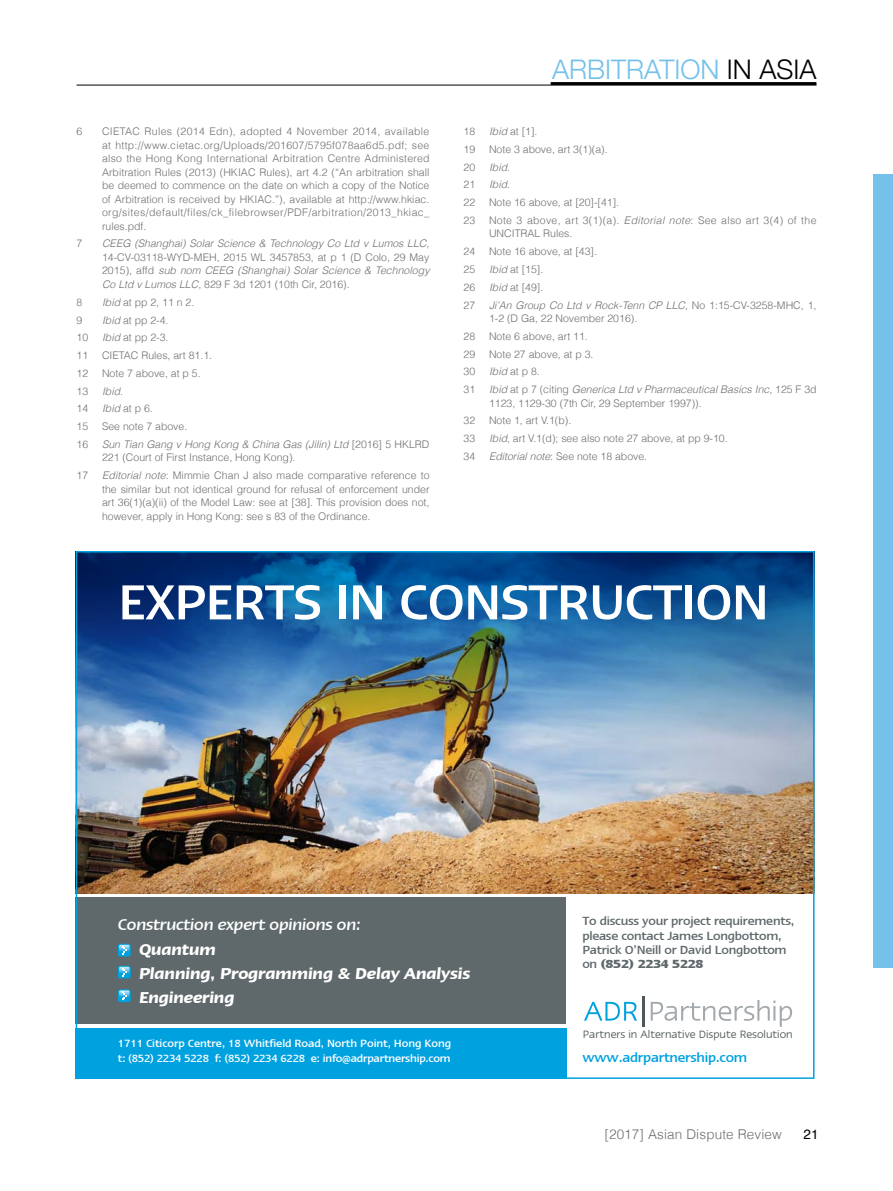
<style>
.page{position:relative;width:893px;height:1191px;background:#fff}
.page>*{position:absolute;margin:0;border:0;box-sizing:border-box;transform-origin:0 0}
.t1{font:500 56.55px "Linotype Ergo";letter-spacing:-.025em;color:#fff}
.t2{font:300 27px "Helvetica Neue";color:#74c1ec}
.t3{font:italic 600 17.85px/23.9px "Linotype Ergo";letter-spacing:-.02em;color:#fff}
.t4{font:italic 500 17.85px "Linotype Ergo";letter-spacing:-.02em;color:#fff}
.t5{font:500 14.85px "Linotype Ergo";letter-spacing:-.02em;color:#00a1df}
.t6{font:300 13.5px "Helvetica";letter-spacing:.01em;color:#6d6e71}
.t7{font:13.5px "Helvetica";color:#000}
.t8{font:500 13.35px/14.1px "Linotype Ergo";letter-spacing:-.02em;color:#5f686b}
.t9{font:12.3px "Linotype Ergo";color:#4f5858}
.t10{font:500 11.85px/14.9px "Linotype Ergo";letter-spacing:-.005em;color:#fff}
.t11{font:300 10.5px/13.5px "Helvetica";color:#6d6e71}
.t12{font:italic 300 10.5px/13.5px "Helvetica";letter-spacing:.005em;color:#6d6e71;text-align:justify}
.t13{font:300 10.5px/17.7px "Helvetica";letter-spacing:.03em;color:#6d6e71}
.s1{font-style:normal}
.s2{font-style:italic}
.s3{color:#000}
.s4{font-weight:700}
</style>
<div class="page">
<hr style="left:77px;top:85px;width:739px;height:1px;background:#000">
<hr style="left:551px;top:82px;width:265px;height:3px;background:#000">
<div style="left:873px;top:174px;width:20px;height:794px;background:#74c1ec"></div>
<div style="left:76px;top:897px;width:490px;height:127px;background:#5f686b"></div>
<div style="left:76px;top:1028px;width:491px;height:50px;background:#00a1df"></div>
<img style="left:78px;top:741px;width:734px;height:152px">
<img style="left:78px;top:553px;width:734px;height:188px">
<hr style="left:642px;top:995px;width:2px;height:31px;background:#4f5858">
<svg style="left:584px;top:1001px;width:53px;height:19px"></svg>
<svg style="left:651px;top:1000px;width:141px;height:26px"></svg>
<svg style="left:118px;top:943px;width:13px;height:13px"></svg>
<svg style="left:119px;top:944px;width:10px;height:10px"></svg>
<svg style="left:118px;top:965px;width:13px;height:13px"></svg>
<svg style="left:119px;top:966px;width:10px;height:10px"></svg>
<svg style="left:118px;top:989px;width:13px;height:13px"></svg>
<svg style="left:119px;top:990px;width:10px;height:10px"></svg>
<p class="t11" style="left:77px;top:124px;width:7px">6</p>
<p class="t11" style="left:102px;top:124px;width:329px;text-align:justify">CIETAC Rules (2014 Edn), adopted 4 November 2014, available at http://www.cietac.org/U ploads/201607/5795f078aa6d5.pdf; see also the Hong Kong International Arbitration Centre Administered Arbitration Rules (2013) (HKIAC Rules), art 4.2 (“An arbitration shall be deemed to commence on the date on which a copy of the Notice of Arbitration is received by HKIAC.”), available at http://www.hkiac. org/sites/default/files/ck_filebrowser/PDF/arbitration/2013_hkiac_ rules.pdf.</p>
<p class="t11" style="left:77px;top:236px;width:7px">7</p>
<p class="t12" style="left:102px;top:237px;width:329px">CEEG (Shanghai) Solar Science &amp; Technology Co Ltd v Lumos LLC<span class="s1">, 14-CV-03118-WYD-MEH, 2015 WL 3457853, at p 1 (D Colo, 29 May 2015), affd</span> sub nom CEEG (Shanghai) Solar Science &amp; Technology Co Ltd v Lumos LLC<span class="s1">, 829 F 3d 1201 (10th Cir, 2016).</span></p>
<p class="t11" style="left:77px;top:295px;width:7px">8</p>
<p class="t11" style="left:102px;top:295px;width:94px"><span class="s2">Ibid</span> at pp 2, 11 n 2.</p>
<p class="t11" style="left:77px;top:312px;width:7px">9</p>
<p class="t11" style="left:102px;top:312px;width:68px"><span class="s2">Ibid</span> at pp 2-4.</p>
<p class="t11" style="left:77px;top:330px;width:13px">10</p>
<p class="t11" style="left:102px;top:330px;width:68px"><span class="s2">Ibid</span> at pp 2-3.</p>
<p class="t11" style="left:77px;top:348px;width:13px">11</p>
<p class="t11" style="left:77px;top:346px;width:137px;line-height:17.7px;text-indent:26px">CIETAC Rules, art 81.1.<br>12 Note 7 above, at p 5.<br>13</p>
<p class="t12" style="left:102px;top:384px;width:22px">Ibid<span class="s1">.</span></p>
<p class="t11" style="left:77px;top:399px;width:112px;line-height:17.7px;text-indent:26px"><span class="s2">Ibid</span> at p 6.<br>15 See note 7 above.<br>16</p>
<p class="t11" style="left:77px;top:401px;width:13px">14</p>
<p class="t11" style="left:102px;top:437px;width:329px"><span class="s2">Sun Tian Gang v Hong Kong &amp; China Gas (Jilin) Ltd</span> [2016] 5 HKLRD<br>221 (Court of First Instance, Hong Kong).</p>
<p class="t11" style="left:77px;top:468px;width:13px">17</p>
<p class="t11" style="left:102px;top:468px;width:329px;text-align:justify"><span class="s2">Editorial note</span>: Mimmie Chan J also made comparative reference to the similar but not identical ground for refusal of enforcement under art 36(1)(a)(ii) of the Model Law: see at [38]. This provision does not, however, apply in Hong Kong: see s 83 of the Ordinance.</p>
<h2 class="t2" style="left:552px;top:47px;width:266px">ARBITRATION <span class="s3">IN ASIA</span></h2>
<p class="t11" style="left:463px;top:122px;width:146px;line-height:17.7px;text-indent:26px"><span class="s2">Ibid</span> at [1].<br>19 Note 3 above, art 3(1)(a).<br>20</p>
<p class="t11" style="left:463px;top:124px;width:13px">18</p>
<p class="t12" style="left:489px;top:160px;width:22px">Ibid<span class="s1">.</span></p>
<p class="t13" style="left:463px;top:175px;width:354px;text-indent:26px"><span class="s2">Ibid</span>.<br>22 Note 16 above, at [20]-[41].<br>23 N ote 3 above, art 3(1)(a). <span class="s2">Editorial note</span>: See also art 3(4) of the</p>
<p class="t11" style="left:463px;top:224px;width:135px;line-height:17.7px;text-indent:26px">UNCITRAL Rules.<br>24 N ote 16 above, at [43].<br>25</p>
<p class="t11" style="left:463px;top:177px;width:13px">21</p>
<p class="t11" style="left:489px;top:262px;width:56px"><span class="s2">Ibid</span> at [15].</p>
<p class="t11" style="left:463px;top:280px;width:13px">26</p>
<p class="t11" style="left:489px;top:280px;width:56px"><span class="s2">Ibid</span> at [49].</p>
<p class="t11" style="left:463px;top:297px;width:13px">27</p>
<p class="t11" style="left:489px;top:297px;width:329px"><span class="s2">Ji’An Group Co Ltd v Rock-Tenn CP LLC</span>, N o 1:15-CV-3258-MHC, 1,<br>1-2 (D Ga, 22 November 2016).</p>
<p class="t11" style="left:463px;top:327px;width:131px;line-height:17.7px">28 Note 6 above, art 11.<br>29 Note 27 above, at p 3.<br>30</p>
<p class="t11" style="left:489px;top:364px;width:52px"><span class="s2">Ibid</span> at p 8.</p>
<p class="t11" style="left:463px;top:382px;width:13px">31</p>
<p class="t11" style="left:489px;top:382px;width:329px"><span class="s2">Ibid</span> at p 7 (citing <span class="s2">Generica Ltd v Pharmaceutical Basics Inc</span>, 125 F 3d<br>1123, 1129-30 (7th Cir, 29 September 1997)).</p>
<p class="t11" style="left:463px;top:411px;width:109px;line-height:17.7px">32 Note 1, art V.1(b).<br>33</p>
<p class="t11" style="left:489px;top:431px;width:240px"><span class="s2">Ibid</span>, art V.1(d); see also note 27 above, at pp 9-10.</p>
<p class="t11" style="left:463px;top:449px;width:13px">34</p>
<p class="t11" style="left:489px;top:449px;width:160px"><span class="s2">Editorial note</span>: See note 18 above.</p>
<h1 class="t1" style="left:118px;top:572px;width:653px">EXPERTS IN CONSTRUCTION</h1>
<h3 class="t4" style="left:118px;top:914px;width:245px">Construction expert opinions on:</h3>
<h3 class="t3" style="left:139px;top:937px;width:333px">Quantum<br>Planning, Programming &amp; Delay Analysis<br>Engineering</h3>
<p class="t10" style="left:118px;top:1035px;width:335px">1711 Citicorp Centre, 18 Whitfield Road, North Point, Hong Kong t: (852) 2234 5228 f: (852) 2234 6228 e: info@adrpartnership.com</p>
<p class="t8" style="left:582px;top:914px;width:214px">To discuss your project requirements, please contact James Longbottom,<br>Patrick O’Neill or David Longbottom on <span class="s4">(852) 2234 5228</span></p>
<p class="t9" style="left:583px;top:1027px;width:211px">Partners in Alternative Dispute Resolution</p>
<h3 class="t5" style="left:582px;top:1049px;width:166px">www.adrpartnership.com</h3>
<p class="t6" style="left:604px;top:1123px;width:179px">[2017] Asian Dispute Review</p>
<p class="t7" style="left:803px;top:1123px;width:17px">21</p>
</div>
